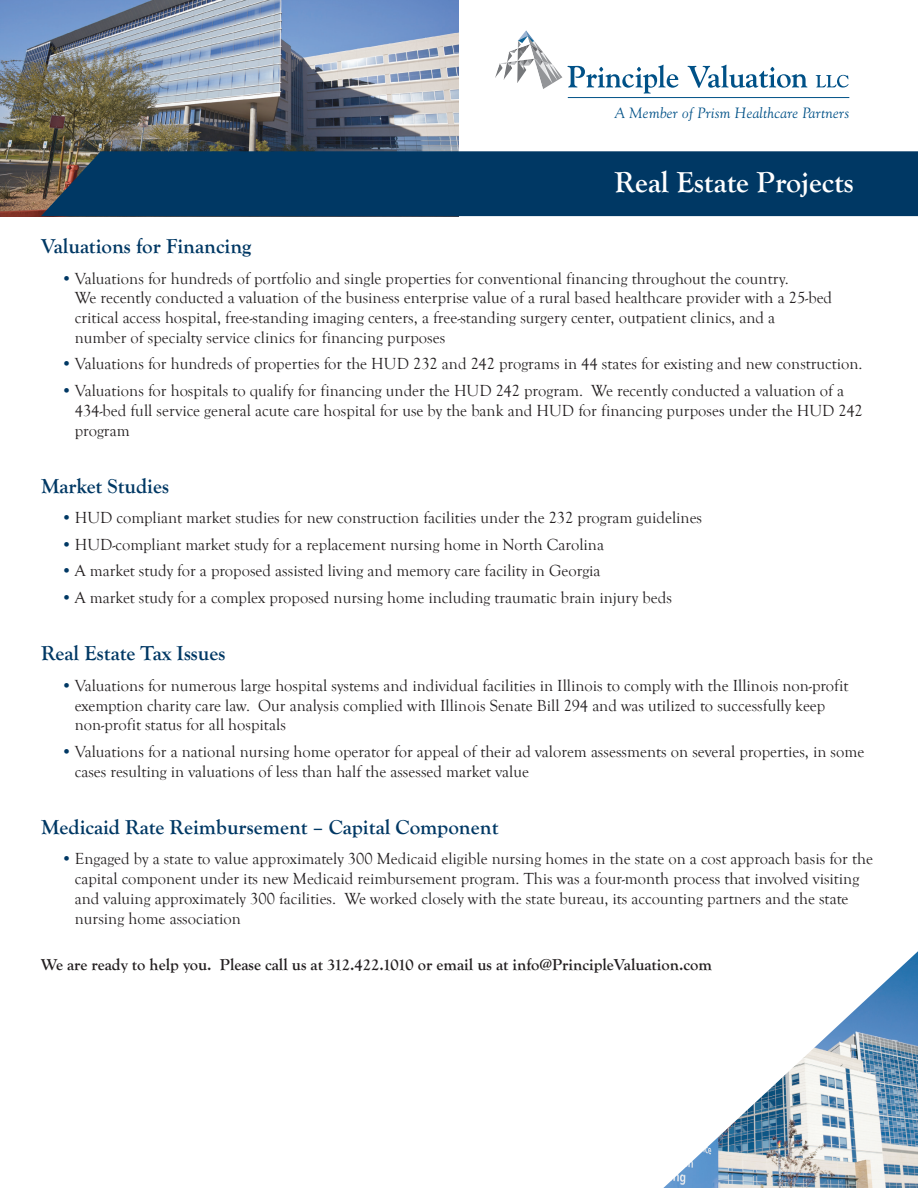
<style>
.page{position:relative;width:918px;height:1188px;background:#fff}
.page>*{position:absolute;margin:0;border:0;box-sizing:border-box;transform-origin:0 0}
.t1{font:700 30px "Goudy Old Style T";color:#fff}
.Sub_Titles{font:700 21px "Goudy Old Style T";color:#003864}
.t2{font:16.5px/19.8px "Goudy Old Style T";color:#231f20}
.Call_to_action_botto{font:700 16.5px "Goudy Old Style T";color:#231f20}
.t3{font:italic 14.85px "Goudy";letter-spacing:.02em;color:#005187}
.s1{color:#003864}
</style>
<div class="page">
<img style="left:0;top:0;width:459px;height:216px">
<div style="left:41px;top:151px;width:877px;height:65px;background:#003864"></div>
<img style="left:663px;top:951px;width:255px;height:237px">
<svg style="left:688px;top:65px;width:119px;height:23px"></svg>
<svg style="left:816px;top:75px;width:33px;height:13px"></svg>
<hr style="left:568px;top:97px;width:281px;height:1px;background:#005187">
<svg style="left:495px;top:30px;width:183px;height:64px"></svg>
<p class="t3" style="left:615px;top:104px;width:236px">A Member of Prism Healthcare Partners</p>
<p class="t1" style="left:614px;top:165px;width:241px">Real Estate Projects</p>
<p class="Sub_Titles" style="left:41px;top:234px;width:212px">Valuations for Financing</p>
<p class="t2" style="left:75px;top:269px;width:759px;text-indent:-14px"><span class="s1">•</span>Valuations for hundreds of portfolio and single properties for conventional financing throughout the country.<br>We recently conducted a valuation of the business enterprise value of a rural based healthcare provider with a 25-bed critical access hospital, free-standing imaging centers, a free-standing surgery center, outpatient clinics, and a<br>number of specialty service clinics for financing purposes</p>
<p class="t2" style="left:61px;top:355px;width:803px"><span class="s1">•</span>Valuations for hundreds of properties for the HUD 232 and 242 programs in 44 states for existing and new construction.</p>
<p class="t2" style="left:75px;top:381px;width:790px;text-indent:-14px"><span class="s1">•</span>Valuations for hospitals to qualify for financing under the HUD 242 program. We recently conducted a valuation of a<br>434-bed full service general acute care hospital for use by the bank and HUD for financing purposes under the HUD 242 program</p>
<p class="Sub_Titles" style="left:41px;top:474px;width:129px">Market Studies</p>
<p class="t2" style="left:61px;top:508px;width:642px"><span class="s1">•</span>HUD compliant market studies for new construction facilities under the 232 program guidelines</p>
<p class="t2" style="left:61px;top:535px;width:544px"><span class="s1">•</span>HUD-compliant market study for a replacement nursing home in North Carolina</p>
<p class="t2" style="left:61px;top:562px;width:541px"><span class="s1">•</span>A market study for a proposed assisted living and memory care facility in Georgia</p>
<p class="t2" style="left:61px;top:588px;width:612px"><span class="s1">•</span>A market study for a complex proposed nursing home including traumatic brain injury beds</p>
<p class="Sub_Titles" style="left:41px;top:641px;width:186px">Real Estate Tax Issues</p>
<p class="t2" style="left:75px;top:676px;width:775px;text-indent:-14px"><span class="s1">•</span>Valuations for numerous large hospital systems and individual facilities in Illinois to comply with the Illinois non-profit exemption charity care law. Our analysis complied with Illinois Senate Bill 294 and was utilized to successfully keep non-profit status for all hospitals</p>
<p class="t2" style="left:75px;top:742px;width:791px;text-indent:-14px"><span class="s1">•</span>Valuations for a national nursing home operator for appeal of their ad valorem assessments on several properties, in some cases resulting in valuations of less than half the assessed market value</p>
<p class="Sub_Titles" style="left:41px;top:815px;width:459px">Medicaid Rate Reimbursement – Capital Component</p>
<p class="t2" style="left:75px;top:850px;width:800px;text-indent:-14px"><span class="s1">•</span>Engaged by a state to value approximately 300 Medicaid eligible nursing homes in the state on a cost approach basis for the capital component under its new Medicaid reimbursement program. This was a four-month process that involved visiting and valuing approximately 300 facilities. We worked closely with the state bureau, its accounting partners and the state nursing home association</p>
<p class="Call_to_action_botto" style="left:41px;top:956px;width:673px">We are ready to help you. Please call us at 312.422.1010 or email us at info@PrincipleValuation.com</p>
</div>
